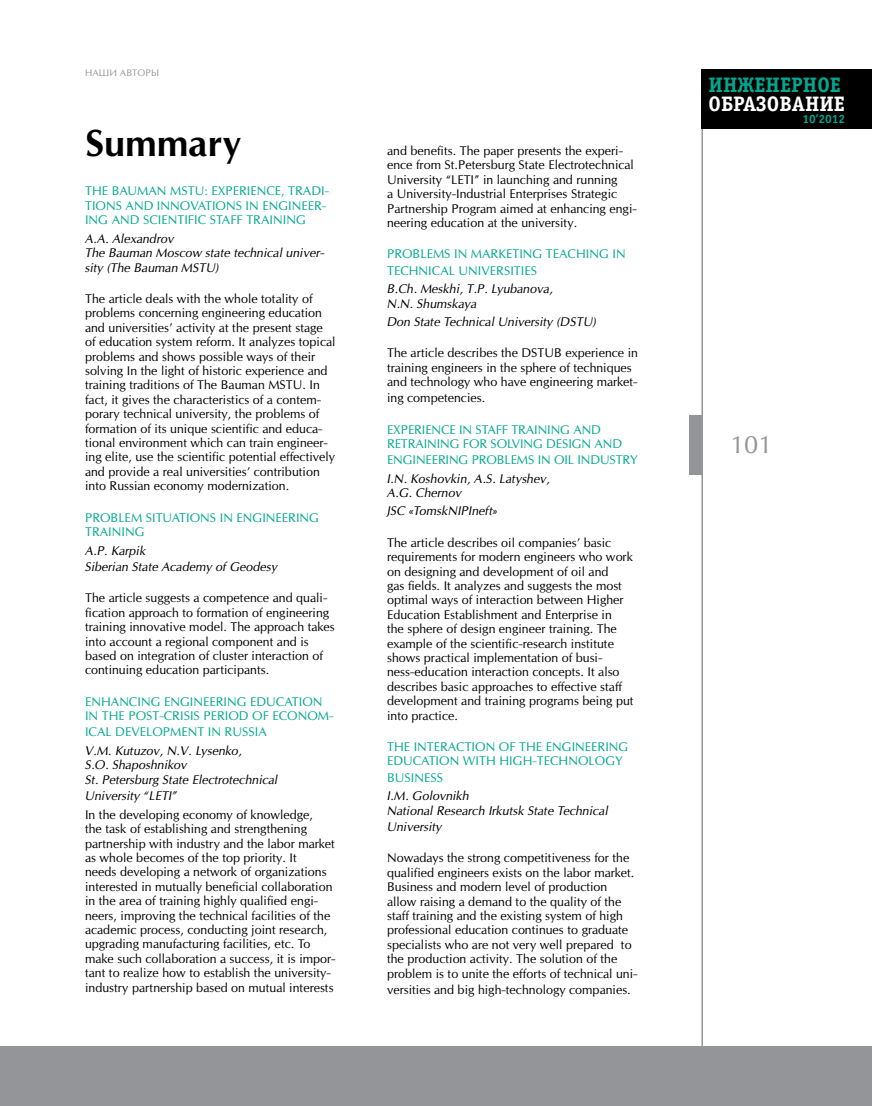
<style>
.page{position:relative;width:872px;height:1106px;background:#fff}
.page>*{position:absolute;margin:0;border:0;box-sizing:border-box;transform-origin:0 0}
.t1{font:700 36px "Opium New";color:#000}
.t2{font:24px "Opium New";color:#939598}
.t3{font:700 21px "Officina Serif C";color:#fff}
.t4{font:700 21px "Officina Serif C";color:#00a88f}
.t5{font:12px/14.4px "Opium New";color:#000}
.t6{font:12px "Opium New";color:#00a88f}
.t7{font:italic 12px/14.4px "Opium New";color:#000}
.t8{font:700 12px "Officina Sans C";color:#00a88f}
.t9{font:9px "Opium New";letter-spacing:.01em;color:#939598}
</style>
<div class="page">
<hr style="left:701px;top:69px;width:2px;height:1037px;background:#939598">
<div style="left:701px;top:69px;width:171px;height:60px;background:#000"></div>
<div style="left:689px;top:415px;width:13px;height:60px;background:#939598"></div>
<div style="left:0;top:1046px;width:872px;height:60px;background:#939598"></div>
<p class="t9" style="left:85px;top:67px;width:74px">Наш и авторы</p>
<h1 class="t1" style="left:85px;top:121px;width:158px">Summary</h1>
<p class="t6" style="left:85px;top:183px;width:45px">The Bauman</p>
<p class="t6" style="left:170px;top:183px;width:50px">MSTU: experience</p>
<p class="t6" style="left:281px;top:183px;width:16px">, tradi</p>
<p class="t6" style="left:325px;top:183px;width:6px">-</p>
<p class="t6" style="left:85px;top:198px;width:9px">tions</p>
<p class="t6" style="left:126px;top:198px;width:11px">and</p>
<p class="t6" style="left:157px;top:198px;width:9px">innovations</p>
<p class="t6" style="left:246px;top:198px;width:26px">in engineer</p>
<p class="t6" style="left:322px;top:198px;width:6px">-</p>
<p class="t6" style="left:85px;top:212px;width:8px">ing</p>
<p class="t6" style="left:112px;top:212px;width:11px">and</p>
<p class="t6" style="left:143px;top:212px;width:8px">scientific</p>
<p class="t6" style="left:210px;top:212px;width:8px">staff</p>
<p class="t6" style="left:246px;top:212px;width:9px">training</p>
<p class="t7" style="left:85px;top:231px;width:241px">A.A. Alexandrov<br>The Bauman Moscow state technical univer&shy;sity (The Bauman MSTU)</p>
<p class="t5" style="left:85px;top:291px;width:252px">The article deals with the whole totality of problems concerning engineering education and universities’ activity at the present stage of education system reform. It analyzes topical problems and shows possible ways of their solving In the light of historic experience and training traditions of The Bauman MSTU. In fact, it gives the characteristics of a contem&shy;porary technical university, the problems of formation of its unique scientific and educa&shy;tional environment which can train engineer&shy;ing elite, use the scientific potential effectively and provide a real universities’ contribution into Russian economy modernization.</p>
<p class="t6" style="left:85px;top:510px;width:17px">Problem</p>
<p class="t6" style="left:146px;top:510px;width:8px">situations</p>
<p class="t6" style="left:220px;top:510px;width:26px">in engineering</p>
<p class="t6" style="left:85px;top:524px;width:9px">training</p>
<p class="t7" style="left:85px;top:542px;width:194px;line-height:16.2px">A.P. Karpik<br>Siberian State Academy of Geodesy</p>
<p class="t5" style="left:85px;top:591px;width:251px">The article suggests a competence and quali&shy;fication approach to formation of engineering training innovative model. The approach takes into account a regional component and is based on integration of cluster interaction of continuing education participants.</p>
<p class="t6" style="left:85px;top:694px;width:16px">Enhancing</p>
<p class="t6" style="left:164px;top:694px;width:15px">Engineering</p>
<p class="t6" style="left:250px;top:694px;width:16px">Education</p>
<p class="t6" style="left:85px;top:708px;width:26px">in the</p>
<p class="t6" style="left:128px;top:708px;width:16px">Post</p>
<p class="t6" style="left:159px;top:708px;width:19px">-Crisis</p>
<p class="t6" style="left:203px;top:708px;width:16px">Period</p>
<p class="t6" style="left:252px;top:708px;width:38px">of Econom</p>
<p class="t6" style="left:329px;top:708px;width:6px">-</p>
<p class="t6" style="left:85px;top:724px;width:8px">ical</p>
<p class="t6" style="left:115px;top:724px;width:19px">Development</p>
<p class="t6" style="left:208px;top:724px;width:33px">in Russia</p>
<p class="t7" style="left:85px;top:743px;width:194px">V.M. Kutuzov, N.V. Lysenko,<br>S.O. Shaposhnikov<br>St. Petersburg State Electrotechnical</p>
<p class="t7" style="left:85px;top:788px;width:94px">University “LETI”</p>
<p class="t5" style="left:85px;top:807px;width:252px">In the developing economy of knowledge,<br>the task of establishing and strengthening partnership with industry and the labor market as whole becomes of the top priority. It<br>needs developing a network of organizations interested in mutually beneficial collaboration in the area of training highly qualified engi&shy;neers, improving the technical facilities of the academic process, conducting joint research, upgrading manufacturing facilities, etc. To make such collaboration a success, it is impor&shy;tant to realize how to establish the university&shy;industry partnership based on mutual interests</p>
<p class="t5" style="left:387px;top:143px;width:251px">and benefits. The paper presents the experi&shy;ence from St.Petersburg State Electrotechnical University “LETI” in launching and running<br>a University-Industrial Enterprises Strategic Partnership Program aimed at enhancing engi&shy;neering education at the university.</p>
<p class="t6" style="left:387px;top:247px;width:17px">Problems</p>
<p class="t6" style="left:454px;top:247px;width:26px">in marketing</p>
<p class="t6" style="left:546px;top:247px;width:9px">teaching</p>
<p class="t6" style="left:612px;top:247px;width:7px">in</p>
<p class="t6" style="left:387px;top:263px;width:9px">technical</p>
<p class="t6" style="left:458px;top:263px;width:8px">universities</p>
<p class="t7" style="left:387px;top:282px;width:167px">B.Ch. Meskhi, T.P. Lyubanova,<br>N.N. Shumskaya</p>
<p class="t7" style="left:387px;top:314px;width:211px">Don State Technical University (DSTU)</p>
<p class="t5" style="left:387px;top:345px;width:252px">The article describes the DSTUВ experience in training engineers in the sphere of techniques and technology who have engineering market-</p>
<p class="t5" style="left:387px;top:390px;width:100px">ing competencies.</p>
<p class="t6" style="left:387px;top:422px;width:15px">Experience</p>
<p class="t6" style="left:459px;top:422px;width:24px">in staff</p>
<p class="t6" style="left:511px;top:422px;width:9px">training</p>
<p class="t6" style="left:573px;top:422px;width:10px">and</p>
<p class="t6" style="left:387px;top:436px;width:9px">retraining</p>
<p class="t6" style="left:463px;top:436px;width:9px">for</p>
<p class="t6" style="left:490px;top:436px;width:9px">solving</p>
<p class="t6" style="left:546px;top:436px;width:9px">design</p>
<p class="t6" style="left:594px;top:436px;width:10px">and</p>
<p class="t6" style="left:387px;top:452px;width:9px">engineering</p>
<p class="t6" style="left:472px;top:452px;width:9px">problems</p>
<p class="t6" style="left:537px;top:452px;width:24px">in oil</p>
<p class="t6" style="left:577px;top:452px;width:9px">industr</p>
<p class="t6" style="left:630px;top:452px;width:9px">y</p>
<p class="t7" style="left:387px;top:471px;width:164px">I.N. Koshovkin, A.S. Latyshev,<br>A.G. Chernov</p>
<p class="t7" style="left:387px;top:503px;width:112px">JSC «TomskNIPIneft»</p>
<p class="t5" style="left:387px;top:535px;width:248px">The article describes oil companies’ basic requirements for modern engineers who work on designing and development of oil and<br>gas fields. It analyzes and suggests the most optimal ways of interaction between Higher Education Establishment and Enterprise in<br>the sphere of design engineer training. The example of the scientific-research institute shows practical implementation of busi&shy;ness-education interaction concepts. It also describes basic approaches to effective staff development and training programs being put into practice.</p>
<p class="t6" style="left:387px;top:739px;width:35px">The interaction</p>
<p class="t6" style="left:499px;top:739px;width:29px">of the</p>
<p class="t6" style="left:546px;top:739px;width:9px">engineering</p>
<p class="t6" style="left:387px;top:753px;width:9px">education</p>
<p class="t6" style="left:463px;top:753px;width:9px">with</p>
<p class="t6" style="left:499px;top:753px;width:9px">high</p>
<p class="t6" style="left:532px;top:753px;width:14px">-technolog</p>
<p class="t6" style="left:615px;top:753px;width:9px">y</p>
<p class="t6" style="left:387px;top:769px;width:8px">business</p>
<p class="t7" style="left:387px;top:788px;width:223px">I.M. Golovnikh<br>National Research Irkutsk State Technical</p>
<p class="t7" style="left:387px;top:819px;width:57px">University</p>
<p class="t5" style="left:387px;top:850px;width:252px">Nowadays the strong competitiveness for the qualified engineers exists on the labor market.<br>Business and modern level of production allow raising a demand to the quality of the staff training and the existing system of high professional education continues to graduate specialists who are not very well prepared to the production activity. The solution of the problem is to unite the efforts of technical uni-</p>
<p class="t5" style="left:387px;top:982px;width:245px">versities and big high-technology companies.</p>
<h3 class="t4" style="left:708px;top:73px;width:134px">ИНЖЕНЕРНОЕ</h3>
<h3 class="t3" style="left:708px;top:91px;width:138px">ОБРАЗОВАНИЕ</h3>
<p class="t8" style="left:802px;top:113px;width:44px">10’2012</p>
<h2 class="t2" style="left:730px;top:429px;width:44px">101</h2>
</div>
